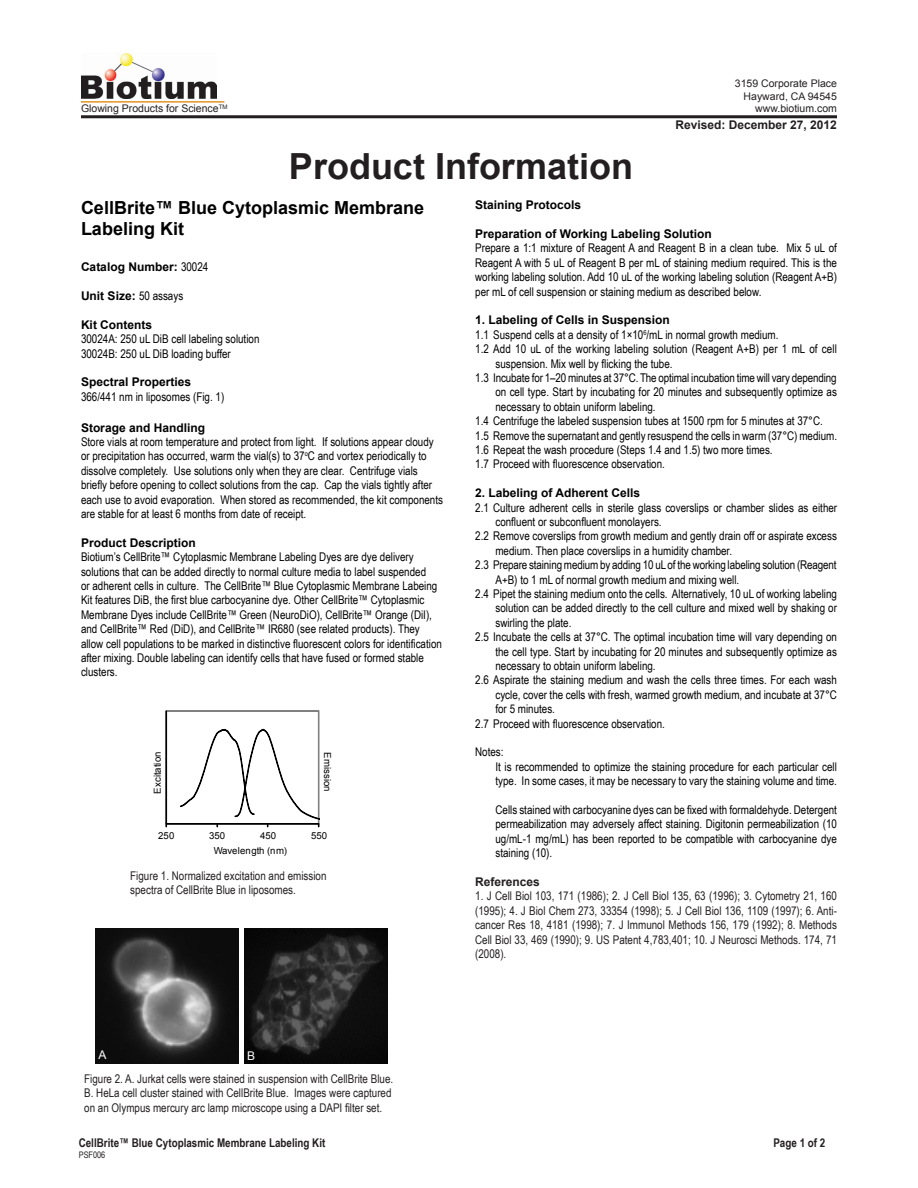
<style>
.page{position:relative;width:918px;height:1188px;background:#fff}
.page>*{position:absolute;margin:0;border:0;box-sizing:border-box;transform-origin:0 0}
.t1{font:700 36px "Arial";color:#231f20}
.t2{font:700 18px/21.6px "Arial";color:#000}
.t3{font:12px/14.4px "Arial Narrow";color:#000}
.t4{font:12px/14.4px "Arial Narrow";color:#231f20}
.t5{font:700 12px "Arial";color:#000}
.t6{font:700 12px "Arial Narrow";color:#231f20}
.t7{font:700 12px "Arial";color:#231f20}
.t8{font:12px "Arial";color:#fff}
.t9{font:10.5px "Arial";color:#231f20}
.t10{font:9.6px "Arial";letter-spacing:.005em;color:#000}
.t11{font:9px "Arial Narrow";color:#231f20}
.s1{font-family:"Arial Narrow";font-weight:400}
</style>
<div class="page">
<svg style="left:165px;top:710px;width:155px;height:117px"></svg>
<img style="left:96px;top:928px;width:143px;height:135px">
<img style="left:244px;top:928px;width:144px;height:135px">
<hr style="left:81px;top:115px;width:756px;height:3px;background:#231f20">
<hr style="left:81px;top:101px;width:143px;height:2px;background:#e38c18">
<img style="left:82px;top:54px;width:135px;height:44px">
<p class="t9" style="left:81px;top:102px;width:148px">Glowing Products for Science<sup>TM</sup></p>
<p class="t9" style="left:735px;top:76px;width:104px">3159 Corporate Place</p>
<p class="t9" style="left:744px;top:89px;width:95px">Hayward, CA 94545</p>
<p class="t9" style="left:755px;top:102px;width:83px">www.biotium.com</p>
<p class="t7" style="left:676px;top:117px;width:163px">Revised: December 27, 2012</p>
<p class="t1" style="left:289px;top:142px;width:346px">Product Information</p>
<p class="t2" style="left:81px;top:197px;width:345px">CellBrite™ Blue Cytoplasmic Membrane<br>Labeling Kit</p>
<p class="t5" style="left:81px;top:259px;width:129px">Catalog Number: <span class="s1">30024</span></p>
<p class="t5" style="left:81px;top:288px;width:104px">Unit Size: <span class="s1">50 assays</span></p>
<p class="t5" style="left:81px;top:317px;width:73px">Kit Contents</p>
<p class="t3" style="left:81px;top:331px;width:180px">30024A: 250 uL DiB cell labeling solution</p>
<p class="t3" style="left:81px;top:346px;width:151px">30024B: 250 uL DiB loading buffer</p>
<p class="t5" style="left:81px;top:374px;width:112px">Spectral Properties</p>
<p class="t3" style="left:81px;top:389px;width:145px">366/441 nm in liposomes (Fig. 1)</p>
<p class="t5" style="left:81px;top:419px;width:126px">Storage and Handling</p>
<p class="t3" style="left:81px;top:434px;width:364px">Store vials at room temperature and protect from light. If solutions appear cloudy or precipitation has occurred, warm the vial(s) to 37<sup>o</sup>C and vortex periodically to dissolve completely. Use solutions only when they are clear. Centrifuge vials briefly before opening to collect solutions from the cap. Cap the vials tightly after each use to avoid evaporation. When stored as recommended, the kit components are stable for at least 6 months from date of receipt.</p>
<p class="t5" style="left:81px;top:535px;width:116px">Product Description</p>
<p class="t3" style="left:81px;top:549px;width:362px">Biotium’s CellBrite™ Cytoplasmic Membrane Labeling Dyes are dye delivery solutions that can be added directly to normal culture media to label suspended<br>or adherent cells in culture. The CellBrite™ Blue Cytoplasmic Membrane Labeing Kit features DiB, the first blue carbocyanine dye. Other CellBrite™ Cytoplasmic Membrane Dyes include CellBrite™ Green (NeuroDiO), CellBrite™ Orange (DiI), and CellBrite™ Red (DiD), and CellBrite™ IR680 (see related products). They allow cell populations to be marked in distinctive fluorescent colors for identification after mixing. Double labeling can identify cells that have fused or formed stable clusters.</p>
<p class="t5" style="left:475px;top:197px;width:108px">Staining Protocols</p>
<p class="t5" style="left:475px;top:226px;width:238px">Preparation of Working Labeling Solution</p>
<p class="t3" style="left:475px;top:240px;width:363px;text-align:justify">Prepare a 1:1 mixture of Reagent A and Reagent B in a clean tube. Mix 5 uL of Reagent A with 5 uL of Reagent B per mL of staining medium required. This is the working labeling solution. Add 10 uL of the working labeling solution (Reagent A+B) per mL of cell suspension or staining medium as described below.</p>
<p class="t5" style="left:475px;top:312px;width:196px">1. Labeling of Cells in Suspension</p>
<p class="t3" style="left:475px;top:327px;width:305px">1.1 Suspend cells at a density of 1×10<sup>6</sup>/mL in normal growth medium.</p>
<p class="t3" style="left:495px;top:341px;width:343px;text-indent:-20px">1.2 Add 10 uL of the working labeling solution (Reagent A+B) per 1 mL of cell suspension. Mix well by flicking the tube.</p>
<p class="t3" style="left:495px;top:370px;width:343px;text-align:justify;text-indent:-20px">1.3 Incubate for 1–20 minutes at 37°C. The optimal incubation time will vary depending on cell type. Start by incubating for 20 minutes and subsequently optimize as necessary to obtain uniform labeling.</p>
<p class="t3" style="left:475px;top:413px;width:349px">1.4 Centrifuge the labeled suspension tubes at 1500 rpm for 5 minutes at 37°C.</p>
<p class="t3" style="left:475px;top:428px;width:363px">1.5 Remove the supernatant and gently resuspend the cells in warm (37°C) medium.</p>
<p class="t3" style="left:475px;top:442px;width:299px">1.6 Repeat the wash procedure (Steps 1.4 and 1.5) two more times.</p>
<p class="t3" style="left:475px;top:456px;width:191px">1.7 Proceed with fluorescence observation.</p>
<p class="t5" style="left:475px;top:485px;width:166px">2. Labeling of Adherent Cells</p>
<p class="t3" style="left:495px;top:500px;width:343px;text-indent:-20px">2.1 Culture adherent cells in sterile glass coverslips or chamber slides as either confluent or subconfluent monolayers.</p>
<p class="t3" style="left:495px;top:528px;width:343px;text-indent:-20px">2.2 Remove coverslips from growth medium and gently drain off or aspirate excess medium. Then place coverslips in a humidity chamber.</p>
<p class="t3" style="left:495px;top:557px;width:343px;text-indent:-20px">2.3 Prepare staining medium by adding 10 uL of the working labeling solution (Reagent<br>A+B) to 1 mL of normal growth medium and mixing well.</p>
<p class="t3" style="left:495px;top:586px;width:343px;text-align:justify;text-indent:-20px">2.4 Pipet the staining medium onto the cells. Alternatively, 10 uL of working labeling solution can be added directly to the cell culture and mixed well by shaking or swirling the plate.</p>
<p class="t3" style="left:495px;top:629px;width:343px;text-align:justify;text-indent:-20px">2.5 Incubate the cells at 37°C. The optimal incubation time will vary depending on the cell type. Start by incubating for 20 minutes and subsequently optimize as necessary to obtain uniform labeling.</p>
<p class="t3" style="left:495px;top:672px;width:343px;text-align:justify;text-indent:-20px">2.6 Aspirate the staining medium and wash the cells three times. For each wash cycle, cover the cells with fresh, warmed growth medium, and incubate at 37°C for 5 minutes.</p>
<p class="t3" style="left:475px;top:716px;width:191px">2.7 Proceed with fluorescence observation.</p>
<p class="t3" style="left:475px;top:744px;width:30px">Notes:</p>
<p class="t3" style="left:495px;top:759px;width:343px">It is recommended to optimize the staining procedure for each particular cell type. In some cases, it may be necessary to vary the staining volume and time.</p>
<p class="t3" style="left:495px;top:802px;width:343px;text-align:justify">Cells stained with carbocyanine dyes can be fixed with formaldehyde. Detergent permeabilization may adversely affect staining. Digitonin permeabilization (10 ug/mL-1 mg/mL) has been reported to be compatible with carbocyanine dye staining (10).</p>
<p class="t7" style="left:475px;top:874px;width:66px">References</p>
<p class="t4" style="left:475px;top:888px;width:363px;text-align:justify">1. J Cell Biol 103, 171 (1986); 2. J Cell Biol 135, 63 (1996); 3. Cytometry 21, 160 (1995); 4. J Biol Chem 273, 33354 (1998); 5. J Cell Biol 136, 1109 (1997); 6. Anti&shy;cancer Res 18, 4181 (1998); 7. J Immunol Methods 156, 179 (1992); 8. Methods Cell Biol 33, 469 (1990); 9. US Patent 4,783,401; 10. J Neurosci Methods. 174, 71 (2008).</p>
<p class="t10" style="left:151px;top:794px;width:43px;rotate:-90deg">Excitation</p>
<p class="t10" style="left:334px;top:752px;width:41px;rotate:90deg">Emission</p>
<p class="t10" style="left:158px;top:829px;width:18px">250</p>
<p class="t10" style="left:209px;top:829px;width:18px">350</p>
<p class="t10" style="left:260px;top:829px;width:18px">450</p>
<p class="t10" style="left:311px;top:829px;width:18px">550</p>
<p class="t10" style="left:214px;top:844px;width:75px">Wavelength (nm)</p>
<p class="t4" style="left:130px;top:868px;width:198px">Figure 1. Normalized excitation and emission spectra of CellBrite Blue in liposomes.</p>
<p class="t8" style="left:99px;top:1047px;width:10px">A</p>
<p class="t8" style="left:247px;top:1048px;width:10px">B</p>
<p class="t4" style="left:84px;top:1071px;width:311px">Figure 2. A. Jurkat cells were stained in suspension with CellBrite Blue.<br>B. HeLa cell cluster stained with CellBrite Blue. Images were captured on an Olympus mercury arc lamp microscope using a DAPI filter set.</p>
<p class="t6" style="left:79px;top:1134px;width:248px">CellBrite™ Blue Cytoplasmic Membrane Labeling Kit</p>
<p class="t6" style="left:773px;top:1134px;width:53px">Page 1 of 2</p>
<p class="t11" style="left:79px;top:1148px;width:28px">PSF006</p>
</div>
